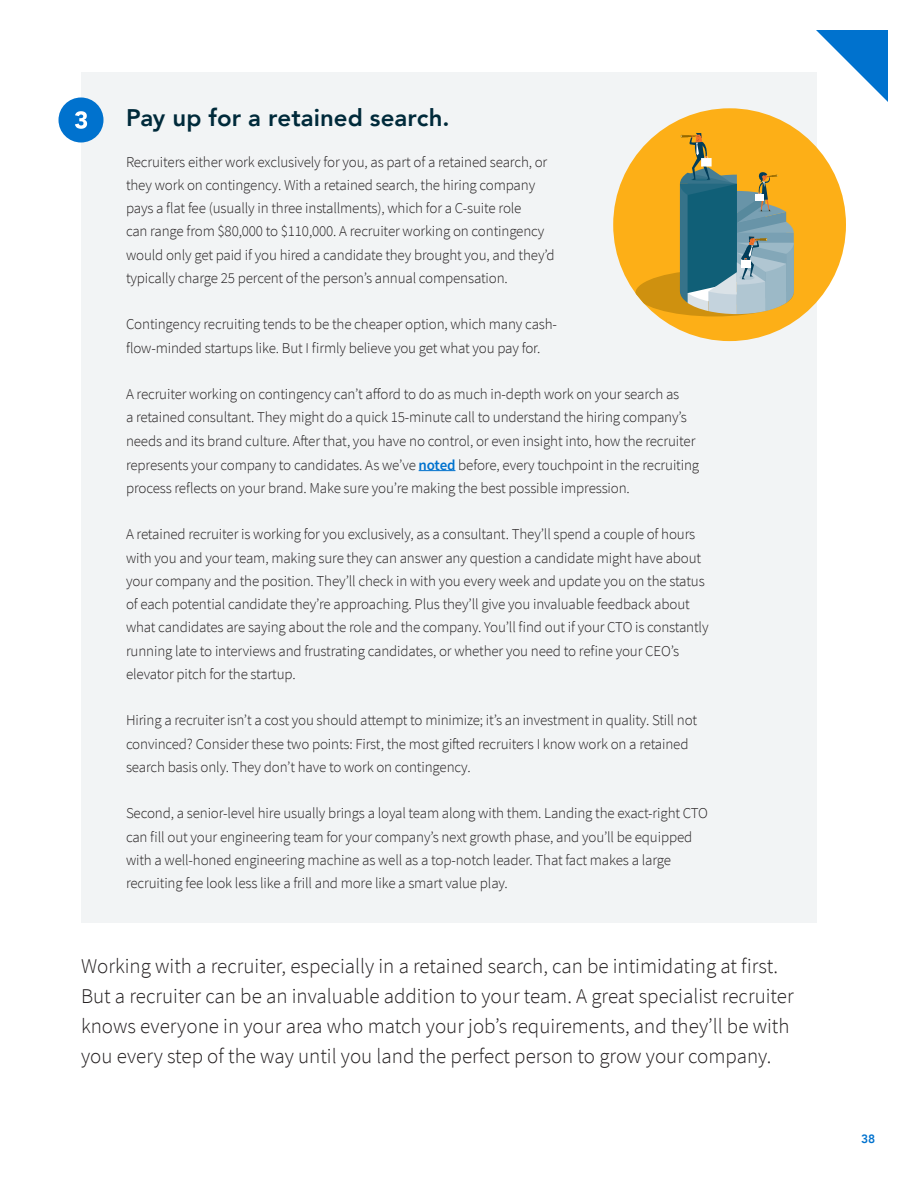
<style>
.page{position:relative;width:918px;height:1188px;background:#fff}
.page>*{position:absolute;margin:0;border:0;box-sizing:border-box;transform-origin:0 0}
.t1{font:800 24px "Avenir";color:#002a3a}
.t2{font:300 21px/30px "Source Sans Pro";color:#231f20}
.t3{font:300 15px/23.2px "Source Sans Pro";letter-spacing:-.01em;color:#231f20}
.t4{font:800 12px "Avenir";color:#0072ce}
.s1{font-weight:600;color:#0072ce}
</style>
<div class="page">
<svg style="left:816px;top:30px;width:72px;height:72px"></svg>
<div style="left:81px;top:72px;width:735px;height:850px;background:#f2f4f5"></div>
<hr style="left:419px;top:470px;width:36px;height:1px;background:#0072ce">
<div style="left:58px;top:98px;width:46px;height:45px;background:#0072ce;border-radius:50%"></div>
<svg style="left:75px;top:111px;width:12px;height:18px"></svg>
<div style="left:613px;top:108px;width:233px;height:233px;background:#fdaf17;border-radius:50%"></div>
<div style="left:635px;top:270px;width:159px;height:46px;background:#cf910f;border-radius:50%"></div>
<svg style="left:680px;top:133px;width:114px;height:181px"></svg>
<p class="t1" style="left:126px;top:99px;width:325px">Pay up for a retained search.</p>
<p class="t3" style="left:126px;top:150px;width:430px">Recruiters either work exclusively for you, as part of a retained search, or they work on contingency. With a retained search, the hiring company pays a flat fee (usually in three installments), which for a C-suite role<br>can range from $80,000 to $110,000. A recruiter working on contingency would only get paid if you hired a candidate they brought you, and they’d typically charge 25 percent of the person’s annual compensation.</p>
<p class="t3" style="left:126px;top:313px;width:433px">Contingency recruiting tends to be the cheaper option, which many cash&shy;flow-minded startups like. But I firmly believe you get what you pay for.</p>
<p class="t3" style="left:126px;top:382px;width:575px">A recruiter working on contingency can’t afford to do as much in-depth work on your search as<br>a retained consultant. They might do a quick 15-minute call to understand the hiring company’s needs and its brand culture. After that, you have no control, or even insight into, how the recruiter represents your company to candidates. As we’ve <span class="s1">noted</span> before, every touchpoint in the recruiting process reflects on your brand. Make sure you’re making the best possible impression.</p>
<p class="t3" style="left:126px;top:523px;width:584px">A retained recruiter is working for you exclusively, as a consultant. They’ll spend a couple of hours with you and your team, making sure they can answer any question a candidate might have about your company and the position. They’ll check in with you every week and update you on the status of each potential candidate they’re approaching. Plus they’ll give you invaluable feedback about what candidates are saying about the role and the company. You’ll find out if your CTO is constantly running late to interviews and frustrating candidates, or whether you need to refine your CEO’s elevator pitch for the startup.</p>
<p class="t3" style="left:126px;top:709px;width:573px">Hiring a recruiter isn’t a cost you should attempt to minimize; it’s an investment in quality. Still not convinced? Consider these two points: First, the most gifted recruiters I know work on a retained search basis only. They don’t have to work on contingency.</p>
<p class="t3" style="left:126px;top:802px;width:584px">Second, a senior-level hire usually brings a loyal team along with them. Landing the exact-right CTO can fill out your engineering team for your company’s next growth phase, and you’ll be equipped with a well-honed engineering machine as well as a top-notch leader. That fact makes a large recruiting fee look less like a frill and more like a smart value play.</p>
<p class="t2" style="left:81px;top:951px;width:714px">Working with a recruiter, especially in a retained search, can be intimidating at first.<br>But a recruiter can be an invaluable addition to your team. A great specialist recruiter knows everyone in your area who match your job’s requirements, and they’ll be with you every step of the way until you land the perfect person to grow your company.</p>
<p class="t4" style="left:861px;top:1129px;width:16px">38</p>
</div>
